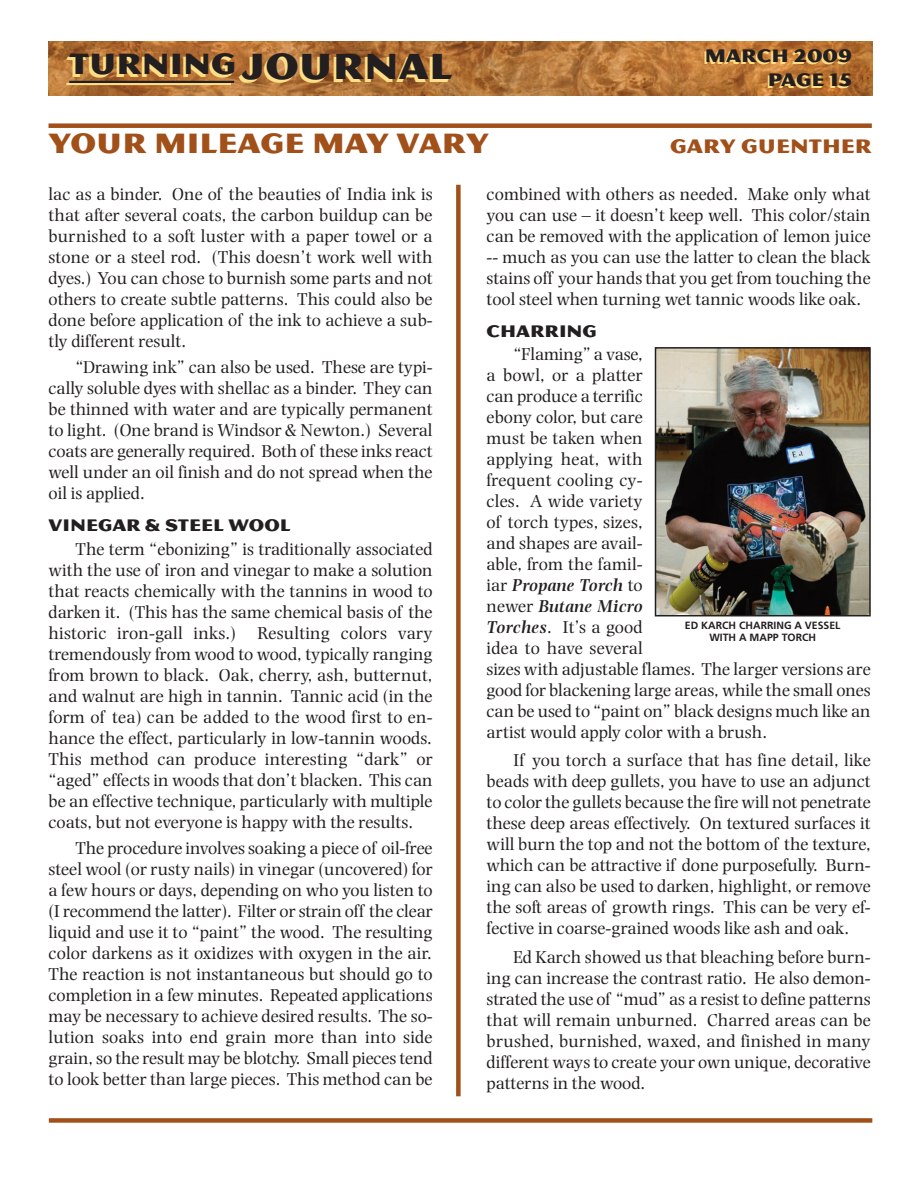
<style>
.page{position:relative;width:918px;height:1188px;background:#fff}
.page>*{position:absolute;margin:0;border:0;box-sizing:border-box;transform-origin:0 0}
.t1{font:31.5px "Magnesium MVB";color:#231f20}
.t2{font:30px "Magnesium MVB";color:#a15019}
.t3{font:21px "Magnesium MVB";color:#a15019}
.t4{font:19.5px/24px "Magnesium MVB";color:#231f20;text-align:right}
.t5{font:18px/21px "Photina";color:#231f20;text-align:justify}
.t6{font:18px "Magnesium MVB";color:#231f20}
.t7{font:700 10.5px/12.6px "Frutiger";color:#231f20;text-align:center}
.s1{font-size:39px}
.s2{font-weight:600;font-style:italic}
</style>
<div class="page">
<div style="left:49px;top:123px;width:823px;height:5px;background:#a15019"></div>
<img style="left:48px;top:41px;width:824px;height:54px">
<hr style="left:66px;top:83px;width:165px;height:2px;background:#ffdf86">
<hr style="left:69px;top:81px;width:165px;height:2px;background:#231f20">
<div style="left:49px;top:1118px;width:823px;height:5px;background:#a15019"></div>
<div style="left:456px;top:185px;width:5px;height:911px;background:#a15019"></div>
<img style="left:658px;top:350px;width:210px;height:263px">
<div style="left:655px;top:347px;width:216px;height:269px;border:2px solid #231f20"></div>
<h1 class="t1" style="left:69px;top:45px;width:384px">TURNING <span class="s1">JOURNAL</span></h1>
<p class="t4" style="left:705px;top:44px;width:149px">MARCH 2009<br>PAGE 15</p>
<h2 class="t2" style="left:49px;top:125px;width:442px">YOUR MILEAGE MAY VARY</h2>
<p class="t3" style="left:670px;top:134px;width:203px">GARY GUENTHER</p>
<p class="t5" style="left:49px;top:185px;width:386px">lac as a binder. One of the beauties of India ink is that after several coats, the carbon buildup can be burnished to a soft luster with a paper towel or a stone or a steel rod. (This doesn’t work well with dyes.) You can chose to burnish some parts and not others to create subtle patterns. This could also be done before application of the ink to achieve a sub&shy;tly different result.</p>
<p class="t5" style="left:49px;top:358px;width:386px;text-indent:27px">“Drawing ink” can also be used. These are typi&shy;cally soluble dyes with shellac as a binder. They can be thinned with water and are typically permanent to light. (One brand is Windsor &amp; Newton.) Several coats are generally required. Both of these inks react well under an oil finish and do not spread when the oil is applied.</p>
<p class="t6" style="left:49px;top:514px;width:243px">VINEGAR &amp; STEEL WOOL</p>
<p class="t5" style="left:49px;top:540px;width:386px;text-indent:27px">The term “ebonizing” is traditionally associated with the use of iron and vinegar to make a solution that reacts chemically with the tannins in wood to darken it. (This has the same chemical basis of the historic iron-gall inks.) Resulting colors vary tremendously from wood to wood, typically ranging from brown to black. Oak, cherry, ash, butternut, and walnut are high in tannin. Tannic acid (in the form of tea) can be added to the wood first to en&shy;hance the effect, particularly in low-tannin woods.<br>This method can produce interesting “dark” or “aged” effects in woods that don’t blacken. This can be an effective technique, particularly with multiple coats, but not everyone is happy with the results.</p>
<p class="t5" style="left:49px;top:839px;width:386px;text-indent:27px">The procedure involves soaking a piece of oil-free steel wool (or rusty nails) in vinegar (uncovered) for a few hours or days, depending on who you listen to (I recommend the latter). Filter or strain off the clear liquid and use it to “paint” the wood. The resulting color darkens as it oxidizes with oxygen in the air.<br>The reaction is not instantaneous but should go to completion in a few minutes. Repeated applications may be necessary to achieve desired results. The so&shy;lution soaks into end grain more than into side grain, so the result may be blotchy. Small pieces tend to look better than large pieces. This method can be</p>
<p class="t5" style="left:487px;top:185px;width:386px">combined with others as needed. Make only what you can use – it doesn’t keep well. This color/stain can be removed with the application of lemon juice -- much as you can use the latter to clean the black stains off your hands that you get from touching the tool steel when turning wet tannic woods like oak.</p>
<p class="t6" style="left:487px;top:320px;width:112px">CHARRING</p>
<p class="t5" style="left:487px;top:345px;width:386px;text-align:left;text-indent:27px">“Flaming” a vase,<br>a bowl, or a platter<br>can produce a terrific<br>ebony color, but care<br>must be taken when<br>applying heat, with<br>frequent cooling cy-<br>cles. A wide variety<br>of torch types, sizes,<br>and shapes are avail-<br>able, from the famil-<br>iar <span class="s2">Propane Torch</span> to<br>newer <span class="s2">Butane Micro<br>Torches</span>. It’s a good<br>idea to have several<br>sizes with adjustable flames. The larger versions are good for blackening large areas, while the small ones can be used to “paint on” black designs much like an artist would apply color with a brush.</p>
<p class="t5" style="left:487px;top:751px;width:386px;text-indent:27px">If you torch a surface that has fine detail, like beads with deep gullets, you have to use an adjunct to color the gullets because the fire will not penetrate these deep areas effectively. On textured surfaces it will burn the top and not the bottom of the texture, which can be attractive if done purposefully. Burn&shy;ing can also be used to darken, highlight, or remove the soft areas of growth rings. This can be very ef&shy;fective in coarse-grained woods like ash and oak.</p>
<p class="t5" style="left:487px;top:947px;width:386px;text-indent:27px">Ed Karch showed us that bleaching before burn&shy;ing can increase the contrast ratio. He also demon&shy;strated the use of “mud” as a resist to define patterns that will remain unburned. Charred areas can be brushed, burnished, waxed, and finished in many different ways to create your own unique, decorative patterns in the wood.</p>
<p class="t7" style="left:685px;top:619px;width:157px">ED KARCH CHARRING A VESSEL<br>WITH A MAPP TORCH</p>
</div>
